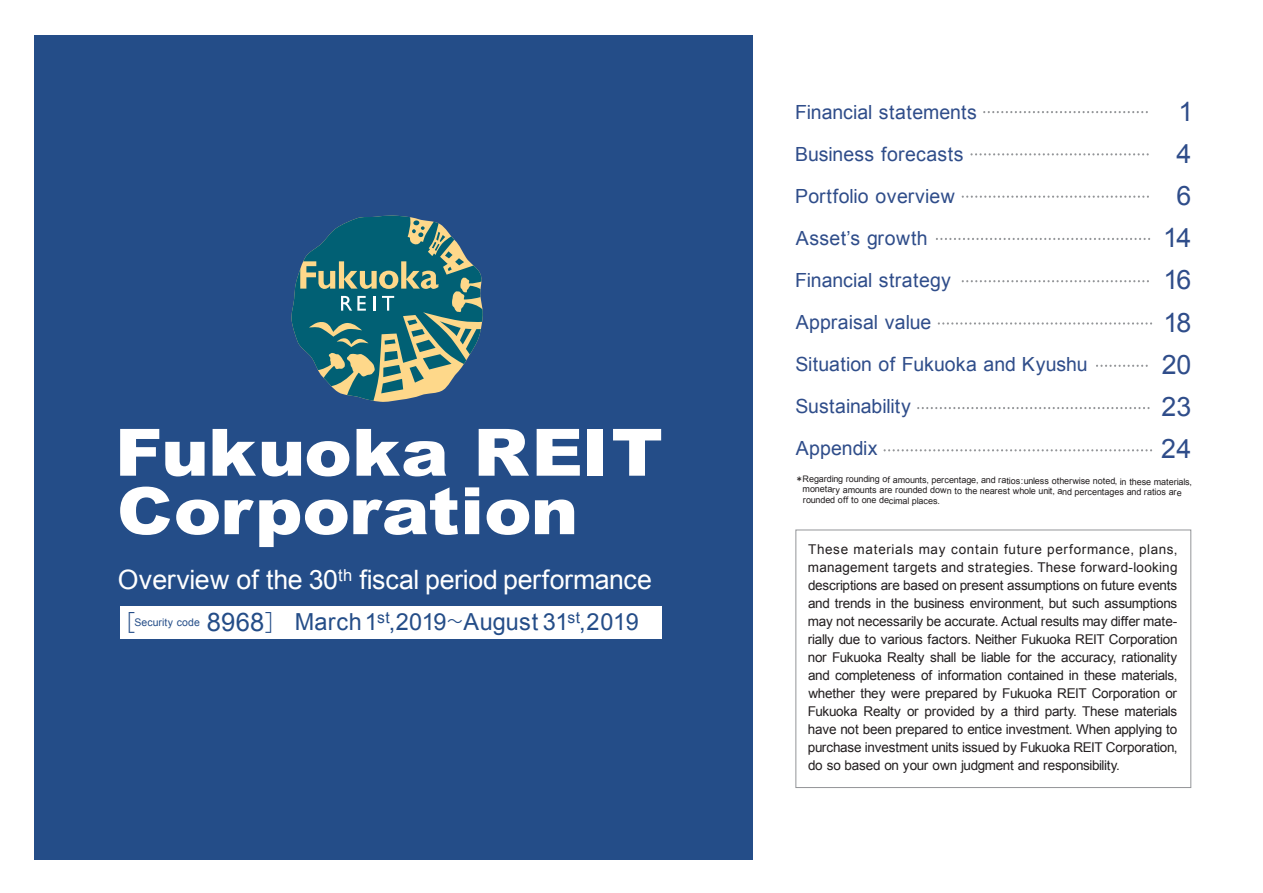
<style>
.page{position:relative;width:1263px;height:893px;background:#fff}
.page>*{position:absolute;margin:0;border:0;box-sizing:border-box;transform-origin:0 0}
.t1{font:26.85px/42.2px "Arial";letter-spacing:-.025em;color:#2f4d8a;text-align:right}
.t2{font:26.7px "Arial";letter-spacing:-.005em;color:#fff}
.t3{font:25.65px "Arial";color:#244d88}
.t4{font:23.55px "Arial";letter-spacing:.005em;color:#244d88}
.t5{font:19.5px/42px "Arial";color:#2f4d8a}
.t6{font:13.5px/18px "Arial";letter-spacing:-.025em;color:#231f20;text-align:justify}
.t7{font:10.5px "Arial";letter-spacing:.01em;color:#244d88}
.t8{font:9px/10.5px "Arial";letter-spacing:-.025em;color:#231f20;text-align:center}
.s1{font-family:"Koz Go Pro";font-size:15.6px}
.s2{font-family:"Koz Go Pro";font-size:22.5px}
</style>
<div class="page">
<div style="left:35px;top:36px;width:718px;height:824px;background:#244d88"></div>
<svg style="left:291px;top:215px;width:192px;height:187px"></svg>
<svg style="left:984px;top:111px;width:164px;height:2px"></svg>
<svg style="left:971px;top:153px;width:178px;height:2px"></svg>
<svg style="left:963px;top:196px;width:186px;height:2px"></svg>
<svg style="left:885px;top:449px;width:266px;height:2px"></svg>
<svg style="left:120px;top:429px;width:39px;height:47px"></svg>
<svg style="left:165px;top:442px;width:40px;height:34px"></svg>
<svg style="left:213px;top:429px;width:43px;height:47px"></svg>
<svg style="left:262px;top:442px;width:39px;height:34px"></svg>
<svg style="left:307px;top:441px;width:42px;height:35px"></svg>
<svg style="left:356px;top:429px;width:90px;height:47px"></svg>
<svg style="left:479px;top:429px;width:50px;height:47px"></svg>
<svg style="left:537px;top:429px;width:43px;height:47px"></svg>
<div style="left:587px;top:429px;width:15px;height:47px;background:#fff"></div>
<svg style="left:613px;top:429px;width:48px;height:47px"></svg>
<svg style="left:120px;top:487px;width:50px;height:48px"></svg>
<svg style="left:176px;top:499px;width:43px;height:36px"></svg>
<svg style="left:225px;top:487px;width:233px;height:60px"></svg>
<svg style="left:465px;top:487px;width:14px;height:47px"></svg>
<svg style="left:487px;top:499px;width:42px;height:36px"></svg>
<svg style="left:535px;top:499px;width:39px;height:35px"></svg>
<div style="left:120px;top:606px;width:541px;height:32px;background:#fff"></div>
<svg style="left:963px;top:280px;width:186px;height:2px"></svg>
<svg style="left:939px;top:322px;width:212px;height:3px"></svg>
<svg style="left:1097px;top:365px;width:51px;height:2px"></svg>
<svg style="left:918px;top:407px;width:232px;height:2px"></svg>
<svg style="left:937px;top:238px;width:214px;height:2px"></svg>
<div style="left:795px;top:530px;width:396px;height:258px;border:1px solid #939598"></div>
<h2 class="t2" style="left:118px;top:562px;width:535px">Overview of the 30<sup>th</sup> fiscal period performance</h2>
<h3 class="t4" style="left:295px;top:606px;width:345px">March 1<sup>st</sup>,2019<span class="s1">～</span>August 31<sup>st</sup>,2019</h3>
<p class="t7" style="left:113px;top:615px;width:89px"><span class="s2">［</span>Security code</p>
<h3 class="t3" style="left:207px;top:606px;width:82px">8968<span class="s2">］</span></h3>
<h3 class="t5" style="left:795px;top:91px;width:294px">Financial statements<br>Business forecasts<br>Portfolio overview<br>Asset’s growth<br>Financial strategy<br>Appraisal value<br>Situation of Fukuoka and Kyushu<br>Sustainability<br>Appendix</h3>
<h1 class="t1" style="left:1161px;top:91px;width:34px">1<br>4<br>6<br>14<br>16<br>18<br>20<br>23<br>24</h1>
<p class="t8" style="left:795px;top:475px;width:399px"><sup>＊</sup>Regarding rounding of amounts, percentage, and ratios : unless otherwise noted, in these materials, monetary amounts are rounded down to the nearest whole unit, and percentages and ratios are</p>
<p class="t8" style="left:803px;top:495px;width:139px">rounded off to one decimal places.</p>
<p class="t6" style="left:808px;top:540px;width:371px">These materials may contain future performance, plans, management targets and strategies. These forward-looking descriptions are based on present assumptions on future events and trends in the business environment, but such assumptions may not necessarily be accurate. Actual results may differ mate&shy;rially due to various factors. Neither Fukuoka REIT Corporation nor Fukuoka Realty shall be liable for the accuracy, rationality and completeness of information contained in these materials, whether they were prepared by Fukuoka REIT Corporation or Fukuoka Realty or provided by a third party. These materials have not been prepared to entice investment. When applying to purchase investment units issued by Fukuoka REIT Corporation, do so based on your own judgment and responsibility.</p>
</div>
